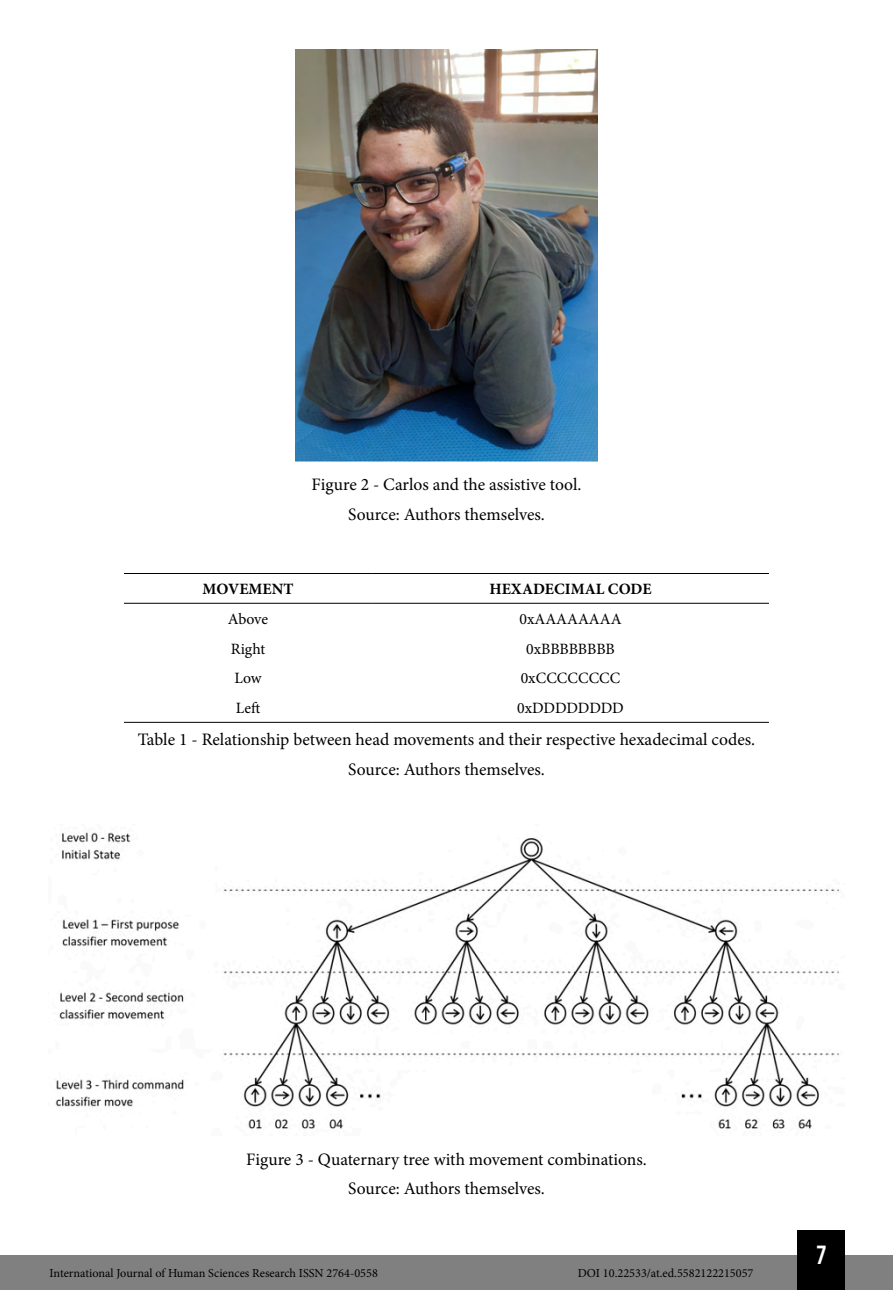
<style>
.page{position:relative;width:893px;height:1290px;background:#fff}
.page>*{position:absolute;margin:0;border:0;box-sizing:border-box;transform-origin:0 0}
.t1{font:26.25px "Bebas Kai";color:#fff}
.Info_Imagem{font:17.5px "Minion Pro";letter-spacing:-.005em;color:#000}
.Tabela{font:15.75px "Minion Pro";color:#000}
.Tabela-2{font:700 15.75px "Minion Pro";color:#000}
.t2{font:12.25px "Minion Pro";color:#000}
</style>
<div class="page">
<div style="left:0;top:1255px;width:893px;height:35px;background:#808080"></div>
<div style="left:797px;top:1230px;width:48px;height:60px;background:#000"></div>
<img style="left:296px;top:50px;width:301px;height:411px">
<hr style="left:124px;top:722px;width:248px;height:1px;background:#000">
<hr style="left:372px;top:722px;width:397px;height:1px;background:#000">
<hr style="left:124px;top:573px;width:248px;height:1px;background:#000">
<hr style="left:372px;top:573px;width:397px;height:1px;background:#000">
<hr style="left:124px;top:603px;width:248px;height:1px;background:#000">
<hr style="left:372px;top:603px;width:397px;height:1px;background:#000">
<img style="left:55px;top:832px;width:784px;height:297px">
<p class="Info_Imagem" style="left:312px;top:473px;width:271px">Figure 2 - Carlos and the assistive tool.</p>
<p class="Info_Imagem" style="left:348px;top:503px;width:198px">Source: Authors themselves.</p>
<p class="Tabela-2" style="left:203px;top:578px;width:92px">MOVEMENT</p>
<p class="Tabela-2" style="left:489px;top:578px;width:164px">HEXADECIMAL CODE</p>
<p class="Tabela" style="left:228px;top:608px;width:42px">Above</p>
<p class="Tabela" style="left:519px;top:608px;width:104px">0xAAAAAAAA</p>
<p class="Tabela" style="left:231px;top:638px;width:36px">Right</p>
<p class="Tabela" style="left:526px;top:638px;width:90px">0xBBBBBBBB</p>
<p class="Tabela" style="left:234px;top:668px;width:29px">Low</p>
<p class="Tabela" style="left:521px;top:668px;width:101px">0xCCCCCCCC</p>
<p class="Tabela" style="left:236px;top:697px;width:26px">Left</p>
<p class="Tabela" style="left:517px;top:697px;width:108px">0xDDDDDDDD</p>
<p class="Info_Imagem" style="left:138px;top:728px;width:619px">Table 1 - Relationship between head movements and their respective hexadecimal codes.</p>
<p class="Info_Imagem" style="left:348px;top:757px;width:198px">Source: Authors themselves.</p>
<p class="Info_Imagem" style="left:246px;top:1147px;width:402px">Figure 3 - Quaternary tree with movement combinations.</p>
<p class="Info_Imagem" style="left:348px;top:1177px;width:198px">Source: Authors themselves.</p>
<p class="t2" style="left:50px;top:1265px;width:330px">International Journal of Human Sciences Research ISSN 2764-0558</p>
<p class="t2" style="left:578px;top:1265px;width:177px">DOI 10.22533/at.ed.5582122215057</p>
<h1 class="t1" style="left:817px;top:1241px;width:11px">7</h1>
</div>
